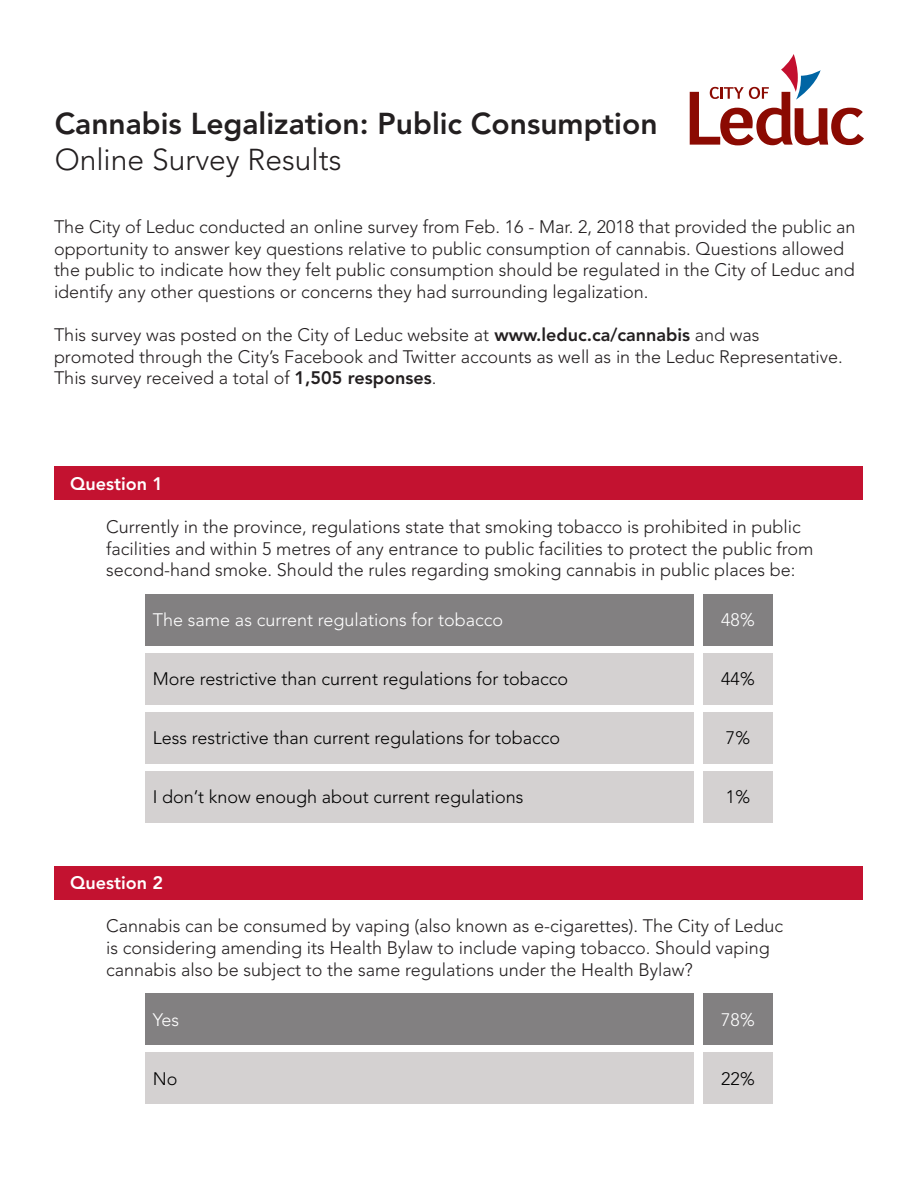
<style>
.page{position:relative;width:918px;height:1188px;background:#fff}
.page>*{position:absolute;margin:0;border:0;box-sizing:border-box;transform-origin:0 0}
.t1{font:800 30px "Avenir LT Std";color:#231f20}
.t2{font:300 30px "Avenir LT Std";color:#231f20}
.t3{font:300 18px/21.6px "Avenir LT Std";color:#231f20}
.t4{font:300 18px "Avenir LT Std";color:#000}
.t5{font:300 18px "Avenir LT Std";color:#fff}
.t6{font:800 18px "Avenir LT Std";color:#fff}
.s1{font-weight:800}
</style>
<div class="page">
<div style="left:55px;top:466px;width:808px;height:34px;background:#c31230"></div>
<svg style="left:690px;top:54px;width:174px;height:91px"></svg>
<div style="left:145px;top:594px;width:549px;height:51px;background:#828081"></div>
<div style="left:703px;top:594px;width:70px;height:51px;background:#828081"></div>
<div style="left:145px;top:653px;width:549px;height:51px;background:#d4d1d1"></div>
<div style="left:703px;top:653px;width:70px;height:51px;background:#d4d1d1"></div>
<div style="left:145px;top:712px;width:549px;height:51px;background:#d4d1d1"></div>
<div style="left:703px;top:712px;width:70px;height:51px;background:#d4d1d1"></div>
<div style="left:145px;top:771px;width:549px;height:51px;background:#d4d1d1"></div>
<div style="left:703px;top:771px;width:70px;height:51px;background:#d4d1d1"></div>
<div style="left:55px;top:866px;width:808px;height:34px;background:#c31230"></div>
<div style="left:145px;top:993px;width:549px;height:51px;background:#828081"></div>
<div style="left:703px;top:993px;width:70px;height:51px;background:#828081"></div>
<div style="left:145px;top:1053px;width:549px;height:51px;background:#d4d1d1"></div>
<div style="left:703px;top:1053px;width:70px;height:51px;background:#d4d1d1"></div>
<p class="t1" style="left:55px;top:106px;width:604px">Cannabis Legalization: Public Consumption</p>
<p class="t2" style="left:55px;top:142px;width:288px">Online Survey Results</p>
<p class="t3" style="left:54px;top:216px;width:803px">The City of Leduc conducted an online survey from Feb. 16 - Mar. 2, 2018 that provided the public an opportunity to answer key questions relative to public consumption of cannabis. Questions allowed the public to indicate how they felt public consumption should be regulated in the City of Leduc and identify any other questions or concerns they had surrounding legalization.</p>
<p class="t3" style="left:54px;top:324px;width:707px">This survey was posted on the City of Leduc website at <span class="s1">www.leduc.ca/cannabis</span> and was</p>
<p class="t3" style="left:54px;top:346px;width:790px">promoted through the City’s Facebook and Twitter accounts as well as in the Leduc Representative.<br>This survey received a total of <span class="s1">1,505 responses</span>.</p>
<p class="t6" style="left:70px;top:473px;width:94px">Question 1</p>
<p class="t3" style="left:106px;top:516px;width:709px">Currently in the province, regulations state that smoking tobacco is prohibited in public facilities and within 5 metres of any entrance to public facilities to protect the public from second-hand smoke. Should the rules regarding smoking cannabis in public places be:</p>
<p class="t5" style="left:153px;top:610px;width:352px">The same as current regulations for tobacco</p>
<p class="t5" style="left:721px;top:610px;width:35px">48%</p>
<p class="t4" style="left:153px;top:669px;width:417px">More restrictive than current regulations for tobacco</p>
<p class="t4" style="left:721px;top:669px;width:35px">44%</p>
<p class="t4" style="left:153px;top:728px;width:409px">Less restrictive than current regulations for tobacco</p>
<p class="t4" style="left:726px;top:728px;width:26px">7%</p>
<p class="t4" style="left:153px;top:787px;width:372px">I don’t know enough about current regulations</p>
<p class="t4" style="left:726px;top:787px;width:26px">1%</p>
<p class="t6" style="left:70px;top:873px;width:94px">Question 2</p>
<p class="t3" style="left:106px;top:915px;width:679px">Cannabis can be consumed by vaping (also known as e-cigarettes). The City of Leduc is considering amending its Health Bylaw to include vaping tobacco. Should vaping cannabis also be subject to the same regulations under the Health Bylaw?</p>
<p class="t5" style="left:153px;top:1009px;width:28px">Yes</p>
<p class="t5" style="left:721px;top:1009px;width:35px">78%</p>
<p class="t4" style="left:153px;top:1068px;width:26px">No</p>
<p class="t4" style="left:721px;top:1068px;width:35px">22%</p>
</div>
